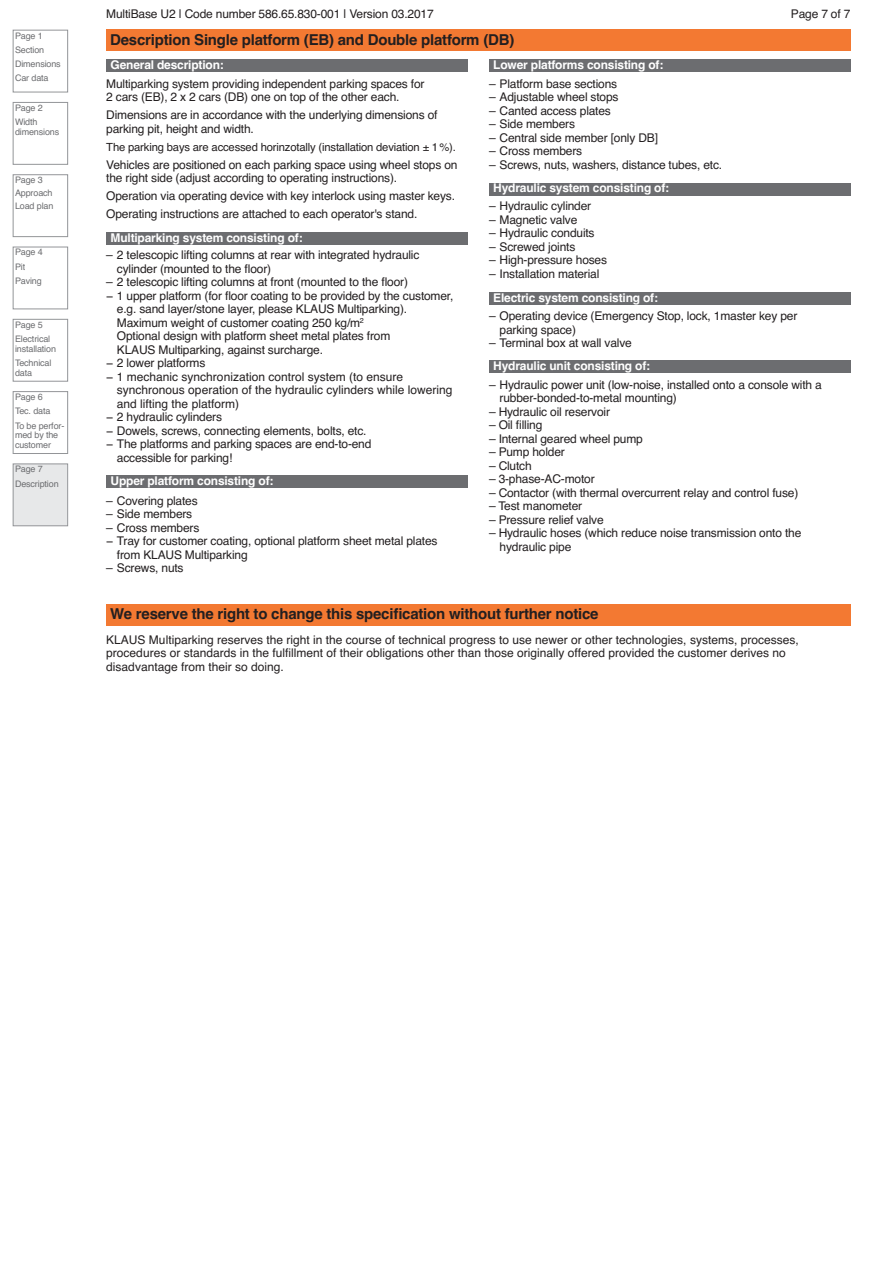
<style>
.page{position:relative;width:893px;height:1263px;background:#fff}
.page>*{position:absolute;margin:0;border:0;box-sizing:border-box;transform-origin:0 0}
.t1{font:700 15px "Helvetica";letter-spacing:-.015em;color:#231f20}
.t2{font:12px/13.5px "Helvetica";letter-spacing:-.015em;color:#231f20}
.t3{font:700 12px "Helvetica";letter-spacing:-.015em;color:#fff}
.t4{font:11.25px "Helvetica";letter-spacing:-.015em;color:#231f20}
.t5{font:9px/14.2px "Helvetica";letter-spacing:-.015em;color:#6c6d70}
</style>
<div class="page">
<div style="left:106px;top:30px;width:744px;height:21px;background:#f37932"></div>
<div style="left:106px;top:604px;width:744px;height:21px;background:#f37932"></div>
<div style="left:106px;top:60px;width:362px;height:12px;background:#6c6d70"></div>
<div style="left:106px;top:232px;width:362px;height:13px;background:#6c6d70"></div>
<div style="left:489px;top:60px;width:361px;height:12px;background:#6c6d70"></div>
<div style="left:489px;top:183px;width:361px;height:12px;background:#6c6d70"></div>
<div style="left:489px;top:292px;width:361px;height:13px;background:#6c6d70"></div>
<div style="left:489px;top:360px;width:361px;height:13px;background:#6c6d70"></div>
<div style="left:106px;top:475px;width:362px;height:12px;background:#6c6d70"></div>
<div style="left:13px;top:30px;width:55px;height:62px;border:1px solid #939598"></div>
<div style="left:13px;top:102px;width:55px;height:63px;border:1px solid #939598"></div>
<div style="left:13px;top:174px;width:55px;height:63px;border:1px solid #939598"></div>
<div style="left:13px;top:247px;width:55px;height:62px;border:1px solid #939598"></div>
<div style="left:13px;top:319px;width:55px;height:63px;border:1px solid #939598"></div>
<div style="left:13px;top:391px;width:55px;height:63px;border:1px solid #939598"></div>
<div style="left:14px;top:464px;width:53px;height:61px;background:#e7e8e9"></div>
<div style="left:13px;top:463px;width:55px;height:63px;border:1px solid #939598"></div>
<p class="t5" style="left:15px;top:28px;width:47px">Page 1<br>Section<br>Dimensions<br>Car data</p>
<p class="t5" style="left:15px;top:101px;width:29px">Page 2<br>Width</p>
<p class="t5" style="left:15px;top:125px;width:46px">dimensions</p>
<p class="t5" style="left:15px;top:174px;width:40px;line-height:12.8px">Page 3<br>Approach<br>Load plan</p>
<p class="t5" style="left:15px;top:245px;width:29px">Page 4<br>Pit<br>Paving</p>
<p class="t5" style="left:15px;top:317px;width:37px">Page 5<br>Electrical</p>
<p class="t5" style="left:15px;top:341px;width:43px">installation<br>Technical</p>
<p class="t5" style="left:15px;top:365px;width:19px">data</p>
<p class="t5" style="left:15px;top:390px;width:51px">Page 6<br>Tec. data<br>To be perfor-</p>
<p class="t5" style="left:15px;top:430px;width:45px;line-height:9.8px">med by the customer</p>
<p class="t5" style="left:15px;top:462px;width:45px">Page 7<br>Description</p>
<p class="t2" style="left:106px;top:7px;width:329px">MultiBase U2 | Code number 586.65.830-001 | Version 03.2017</p>
<p class="t1" style="left:110px;top:31px;width:406px">Description Single platform (EB) and Double platform (DB)</p>
<p class="t3" style="left:111px;top:58px;width:115px">General description:</p>
<p class="t3" style="left:493px;top:58px;width:172px">Lower platforms consisting of:</p>
<p class="t2" style="left:791px;top:7px;width:61px">Page 7 of 7</p>
<p class="t2" style="left:106px;top:77px;width:320px">Multiparking system providing independent parking spaces for<br>2 cars (EB), 2 x 2 cars (DB) one on top of the other each.</p>
<p class="t2" style="left:106px;top:108px;width:333px">Dimensions are in accordance with the underlying dimensions of parking pit, height and width.</p>
<p class="t4" style="left:106px;top:140px;width:351px">The parking bays are accessed horinzotally (installation deviation ± 1%).</p>
<p class="t2" style="left:106px;top:158px;width:353px">Vehicles are positioned on each parking space using wheel stops on the right side (adjust according to operating instructions).</p>
<p class="t2" style="left:106px;top:187px;width:350px;line-height:18px">Operation via operating device with key interlock using master keys.<br>Operating instructions are attached to each operator's stand.</p>
<p class="t3" style="left:111px;top:230px;width:194px">Multiparking system consisting of:</p>
<p class="t2" style="left:117px;top:248px;width:304px;text-indent:-11px">– 2 telescopic lifting columns at rear with integrated hydraulic cylinder (mounted to the floor)</p>
<p class="t2" style="left:106px;top:275px;width:303px">– 2 telescopic lifting columns at front (mounted to the floor)</p>
<p class="t2" style="left:106px;top:289px;width:349px">− 1 upper platform (for floor coating to be provided by the customer,</p>
<p class="t2" style="left:117px;top:302px;width:292px">e.g. sand layer/stone layer, please KLAUS Multiparking).</p>
<p class="t2" style="left:117px;top:316px;width:249px">Maximum weight of customer coating 250 kg/m<sup>2</sup></p>
<p class="t2" style="left:117px;top:329px;width:275px">Optional design with platform sheet metal plates from</p>
<p class="t2" style="left:117px;top:343px;width:208px">KLAUS Multiparking, against surcharge.</p>
<p class="t2" style="left:106px;top:356px;width:101px">− 2 lower platforms</p>
<p class="t2" style="left:106px;top:370px;width:298px">− 1 mechanic synchronization control system (to ensure</p>
<p class="t2" style="left:117px;top:383px;width:337px">synchronous operation of the hydraulic cylinders while lowering</p>
<p class="t2" style="left:117px;top:397px;width:124px">and lifting the platform)</p>
<p class="t2" style="left:106px;top:410px;width:117px">− 2 hydraulic cylinders</p>
<p class="t2" style="left:106px;top:424px;width:262px">− Dowels, screws, connecting elements, bolts, etc.</p>
<p class="t2" style="left:106px;top:437px;width:267px">− The platforms and parking spaces are end-to-end</p>
<p class="t2" style="left:117px;top:451px;width:117px">accessible for parking!</p>
<p class="t3" style="left:111px;top:473px;width:164px">Upper platform consisting of:</p>
<p class="t2" style="left:106px;top:494px;width:93px">– Covering plates</p>
<p class="t2" style="left:106px;top:508px;width:88px">– Side members</p>
<p class="t2" style="left:106px;top:521px;width:95px">– Cross members</p>
<p class="t2" style="left:106px;top:535px;width:333px">− Tray for customer coating, optional platform sheet metal plates</p>
<p class="t2" style="left:117px;top:548px;width:132px">from KLAUS Multiparking</p>
<p class="t2" style="left:106px;top:562px;width:79px">– Screws, nuts</p>
<p class="t2" style="left:489px;top:77px;width:130px">– Platform base sections</p>
<p class="t2" style="left:489px;top:90px;width:131px">– Adjustable wheel stops</p>
<p class="t2" style="left:489px;top:104px;width:123px">– Canted access plates</p>
<p class="t2" style="left:489px;top:117px;width:88px">– Side members</p>
<p class="t2" style="left:489px;top:131px;width:170px">– Central side member [only DB]</p>
<p class="t2" style="left:489px;top:144px;width:95px">– Cross members</p>
<p class="t2" style="left:489px;top:158px;width:235px">– Screws, nuts, washers, distance tubes, etc.</p>
<p class="t3" style="left:493px;top:181px;width:177px">Hydraulic system consisting of:</p>
<p class="t2" style="left:489px;top:199px;width:104px">– Hydraulic cylinder</p>
<p class="t2" style="left:489px;top:213px;width:90px">– Magnetic valve</p>
<p class="t2" style="left:489px;top:226px;width:107px">– Hydraulic conduits</p>
<p class="t2" style="left:489px;top:240px;width:88px">– Screwed joints</p>
<p class="t2" style="left:489px;top:253px;width:120px">– High-pressure hoses</p>
<p class="t2" style="left:489px;top:267px;width:112px">– Installation material</p>
<p class="t3" style="left:493px;top:291px;width:166px">Electric system consisting of:</p>
<p class="t2" style="left:500px;top:309px;width:299px;text-indent:-11px">– Operating device (Emergency Stop, lock, 1master key per parking space)</p>
<p class="t2" style="left:489px;top:336px;width:144px">– Terminal box at wall valve</p>
<p class="t3" style="left:493px;top:359px;width:158px">Hydraulic unit consisting of:</p>
<p class="t2" style="left:500px;top:378px;width:324px;text-indent:-11px">– Hydraulic power unit (low-noise, installed onto a console with a rubber-bonded-to-metal mounting)</p>
<p class="t2" style="left:489px;top:405px;width:123px">– Hydraulic oil reservoir</p>
<p class="t2" style="left:489px;top:418px;width:55px">– Oil filling</p>
<p class="t2" style="left:489px;top:432px;width:155px">– Internal geared wheel pump</p>
<p class="t2" style="left:489px;top:445px;width:77px">– Pump holder</p>
<p class="t2" style="left:489px;top:459px;width:44px">– Clutch</p>
<p class="t2" style="left:489px;top:472px;width:107px">– 3-phase-AC-motor</p>
<p class="t2" style="left:489px;top:486px;width:311px">– Contactor (with thermal overcurrent relay and control fuse)</p>
<p class="t2" style="left:489px;top:499px;width:95px">– Test manometer</p>
<p class="t2" style="left:489px;top:513px;width:116px">– Pressure relief valve</p>
<p class="t2" style="left:500px;top:526px;width:303px;text-indent:-11px">– Hydraulic hoses (which reduce noise transmission onto the hydraulic pipe</p>
<p class="t1" style="left:110px;top:605px;width:490px">We reserve the right to change this specification without further notice</p>
<p class="t2" style="left:106px;top:633px;width:694px">KLAUS Multiparking reserves the right in the course of technical progress to use newer or other technologies, systems, processes, procedures or standards in the fulfillment of their obligations other than those originally offered provided the customer derives no disadvantage from their so doing.</p>
</div>
